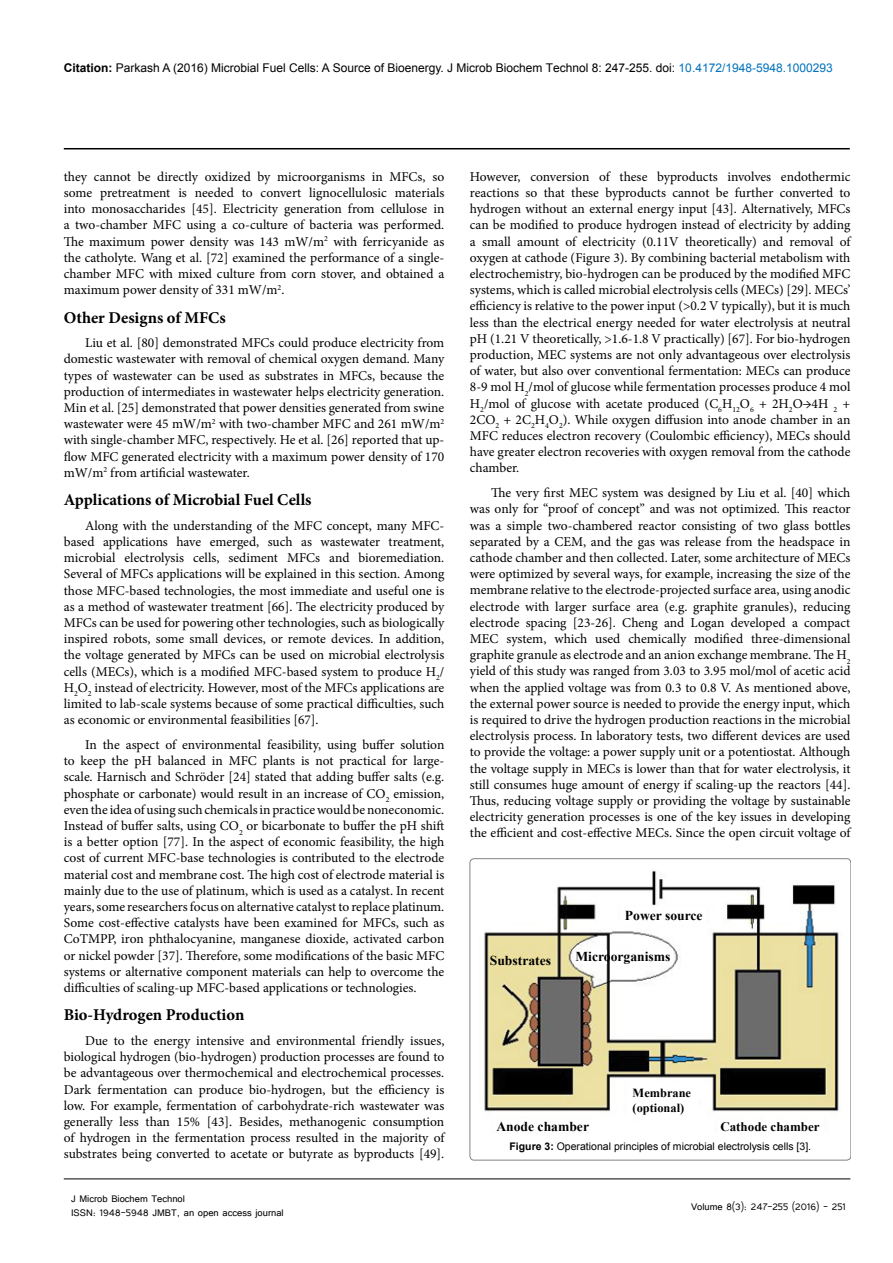
<style>
.page{position:relative;width:893px;height:1263px;background:#fff}
.page>*{position:absolute;margin:0;border:0;box-sizing:border-box;transform-origin:0 0}
.t1{font:700 16.5px "Minion Pro";color:#000}
.t2{font:700 13.65px "Times New Roman";color:#000}
.t3{font:13.5px/16.2px "Minion Pro";color:#000;text-align:justify}
.t4{font:700 13.05px "Times New Roman";color:#000}
.t5{font:700 12.45px/14.9px "Times New Roman";color:#000}
.t6{font:12px "Arial";color:#000}
.t7{font:12px/14.4px "Tunga";color:#000}
.t8{font:10.5px "Arial";color:#000}
.s1{font-weight:700}
.s2{color:#0072bc}
</style>
<div class="page">
<hr style="left:64px;top:148px;width:786px;height:1px;background:#000">
<hr style="left:64px;top:1179px;width:786px;height:1px;background:#000">
<img style="left:484px;top:870px;width:355px;height:263px">
<div style="left:717px;top:1119px;width:107px;height:14px;background:#fff"></div>
<div style="left:627px;top:1084px;width:70px;height:34px;background:#fff"></div>
<div style="left:492px;top:1118px;width:105px;height:13px;background:#fff"></div>
<div style="left:610px;top:950px;width:63px;height:14px;background:#fff"></div>
<div style="left:575px;top:950px;width:32px;height:13px;background:#fff"></div>
<div style="left:490px;top:955px;width:64px;height:14px;background:#ece0a1"></div>
<div style="left:621px;top:907px;width:86px;height:17px;background:#fff"></div>
<div style="left:470px;top:859px;width:381px;height:301px;border:1px solid #000;border-radius:4px"></div>
<p class="t6" style="left:64px;top:60px;width:770px"><span class="s1">Citation:</span> Parkash A (2016) Microbial Fuel Cells: A Source of Bioenergy. J Microb Biochem Technol 8: 247-255. doi: <span class="s2">10.4172/1948-5948.1000293</span></p>
<p class="t3" style="left:64px;top:168px;width:382px">they cannot be directly oxidized by microorganisms in MFCs, so some pretreatment is needed to convert lignocellulosic materials into monosaccharides [45]. Electricity generation from cellulose in a two-chamber MFC using a co-culture of bacteria was performed.<br>The maximum power density was 143 mW/m<sup>2</sup> with ferricyanide as the catholyte. Wang et al. [72] examined the performance of a single&shy;chamber MFC with mixed culture from corn stover, and obtained a maximum power density of 331 mW/m<sup>2</sup>.</p>
<p class="t1" style="left:64px;top:306px;width:163px">Other Designs of MFCs</p>
<p class="t3" style="left:64px;top:335px;width:382px;text-indent:21px">Liu et al. [80] demonstrated MFCs could produce electricity from domestic wastewater with removal of chemical oxygen demand. Many types of wastewater can be used as substrates in MFCs, because the production of intermediates in wastewater helps electricity generation.<br>Min et al. [25] demonstrated that power densities generated from swine wastewater were 45 mW/m<sup>2</sup> with two-chamber MFC and 261 mW/m<sup>2 </sup>with single-chamber MFC, respectively. He et al. [26] reported that up&shy;flow MFC generated electricity with a maximum power density of 170 mW/m<sup>2</sup> from artificial wastewater.</p>
<p class="t1" style="left:64px;top:488px;width:249px">Applications of Microbial Fuel Cells</p>
<p class="t3" style="left:64px;top:517px;width:382px;text-indent:21px">Along with the understanding of the MFC concept, many MFC&shy;based applications have emerged, such as wastewater treatment, microbial electrolysis cells, sediment MFCs and bioremediation.<br>Several of MFCs applications will be explained in this section. Among those MFC-based technologies, the most immediate and useful one is as a method of wastewater treatment [66]. The electricity produced by MFCs can be used for powering other technologies, such as biologically inspired robots, some small devices, or remote devices. In addition, the voltage generated by MFCs can be used on microbial electrolysis cells (MECs), which is a modified MFC-based system to produce H<sub>2</sub>/ H<sub>2</sub>O<sub>2</sub> instead of electricity. However, most of the MFCs applications are limited to lab-scale systems because of some practical difficulties, such as economic or environmental feasibilities [67].</p>
<p class="t3" style="left:64px;top:737px;width:382px;text-indent:21px">In the aspect of environmental feasibility, using buffer solution to keep the pH balanced in MFC plants is not practical for large&shy;scale. Harnisch and Schröder [24] stated that adding buffer salts (e.g. phosphate or carbonate) would result in an increase of CO<sub>2</sub> emission, even the idea of using such chemicals in practice would be noneconomic.<br>Instead of buffer salts, using CO<sub>2</sub> or bicarbonate to buffer the pH shift is a better option [77]. In the aspect of economic feasibility, the high cost of current MFC-base technologies is contributed to the electrode material cost and membrane cost. The high cost of electrode material is mainly due to the use of platinum, which is used as a catalyst. In recent years, some researchers focus on alternative catalyst to replace platinum.<br>Some cost-effective catalysts have been examined for MFCs, such as CoTMPP, iron phthalocyanine, manganese dioxide, activated carbon or nickel powder [37]. Therefore, some modifications of the basic MFC systems or alternative component materials can help to overcome the difficulties of scaling-up MFC-based applications or technologies.</p>
<p class="t1" style="left:64px;top:1003px;width:182px">Bio-Hydrogen Production</p>
<p class="t3" style="left:64px;top:1033px;width:382px;text-indent:21px">Due to the energy intensive and environmental friendly issues, biological hydrogen (bio-hydrogen) production processes are found to be advantageous over thermochemical and electrochemical processes.<br>Dark fermentation can produce bio-hydrogen, but the efficiency is low. For example, fermentation of carbohydrate-rich wastewater was generally less than 15% [43]. Besides, methanogenic consumption of hydrogen in the fermentation process resulted in the majority of substrates being converted to acetate or butyrate as byproducts [49].</p>
<p class="t7" style="left:71px;top:1190px;width:214px">J Microb Biochem Technol<br>ISSN: 1948-5948 JMBT, an open access journal</p>
<p class="t3" style="left:470px;top:168px;width:382px">However, conversion of these byproducts involves endothermic reactions so that these byproducts cannot be further converted to hydrogen without an external energy input [43]. Alternatively, MFCs can be modified to produce hydrogen instead of electricity by adding a small amount of electricity (0.11V theoretically) and removal of oxygen at cathode (Figure 3). By combining bacterial metabolism with electrochemistry, bio-hydrogen can be produced by the modified MFC systems, which is called microbial electrolysis cells (MECs) [29]. MECs’ efficiency is relative to the power input (&gt;0.2 V typically), but it is much less than the electrical energy needed for water electrolysis at neutral pH (1.21 V theoretically, &gt;1.6-1.8 V practically) [67]. For bio-hydrogen production, MEC systems are not only advantageous over electrolysis of water, but also over conventional fermentation: MECs can produce 8-9 mol H<sub>2</sub>/mol of glucose while fermentation processes produce 4 mol H<sub>2</sub>/mol of glucose with acetate produced (C<sub>6</sub>H<sub>12</sub>O<sub>6</sub> + 2H<sub>2</sub>O→4H <sub>2</sub> + 2CO<sub>2</sub> + 2C<sub>2</sub>H<sub>4</sub>O<sub>2</sub>). While oxygen diffusion into anode chamber in an MFC reduces electron recovery (Coulombic efficiency), MECs should have greater electron recoveries with oxygen removal from the cathode chamber.</p>
<p class="t3" style="left:470px;top:485px;width:382px;text-indent:21px">The very first MEC system was designed by Liu et al. [40] which was only for “proof of concept” and was not optimized. This reactor was a simple two-chambered reactor consisting of two glass bottles separated by a CEM, and the gas was release from the headspace in cathode chamber and then collected. Later, some architecture of MECs were optimized by several ways, for example, increasing the size of the membrane relative to the electrode-projected surface area, using anodic electrode with larger surface area (e.g. graphite granules), reducing electrode spacing [23-26]. Cheng and Logan developed a compact MEC system, which used chemically modified three-dimensional graphite granule as electrode and an anion exchange membrane. The H<sub>2 </sub>yield of this study was ranged from 3.03 to 3.95 mol/mol of acetic acid when the applied voltage was from 0.3 to 0.8 V. As mentioned above, the external power source is needed to provide the energy input, which is required to drive the hydrogen production reactions in the microbial electrolysis process. In laboratory tests, two different devices are used to provide the voltage: a power supply unit or a potentiostat. Although the voltage supply in MECs is lower than that for water electrolysis, it still consumes huge amount of energy if scaling-up the reactors [44].<br>Thus, reducing voltage supply or providing the voltage by sustainable electricity generation processes is one of the key issues in developing the efficient and cost-effective MECs. Since the open circuit voltage of</p>
<p class="t2" style="left:625px;top:905px;width:79px">Power source</p>
<p class="t2" style="left:490px;top:951px;width:63px">Substrates</p>
<p class="t2" style="left:575px;top:946px;width:97px">Microorganisms</p>
<p class="t5" style="left:633px;top:1085px;width:60px">Membrane (optional)</p>
<p class="t2" style="left:496px;top:1117px;width:94px">Anode chamber</p>
<p class="t4" style="left:720px;top:1117px;width:101px">Cathode chamber</p>
<p class="t8" style="left:509px;top:1139px;width:303px"><span class="s1">Figure 3:</span> Operational principles of microbial electrolysis cells [3].</p>
<p class="t7" style="left:691px;top:1199px;width:156px">Volume 8(3): 247-255 (2016) - 251</p>
</div>
